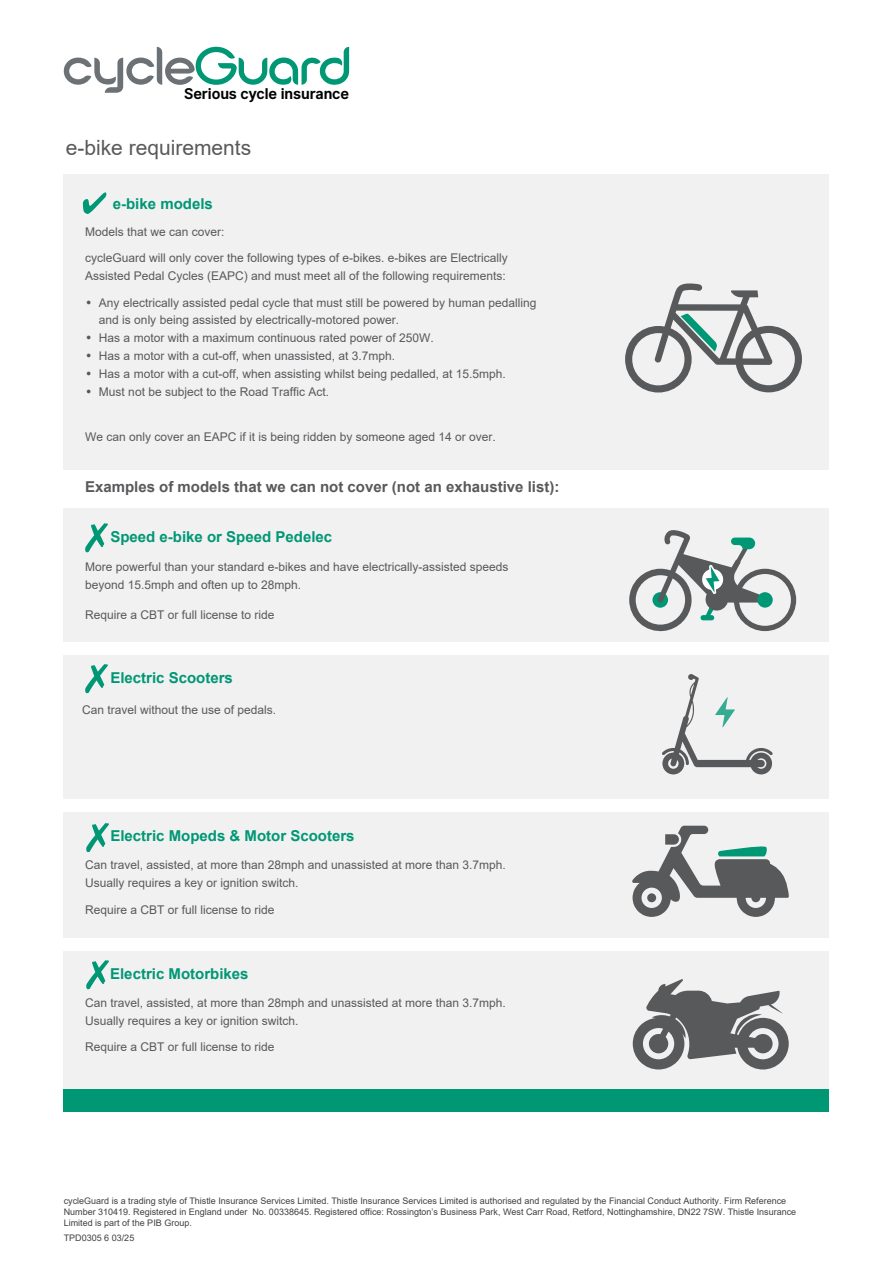
<style>
.page{position:relative;width:893px;height:1263px;background:#fff}
.page>*{position:absolute;margin:0;border:0;box-sizing:border-box;transform-origin:0 0}
.t1{font:21px "Arial";color:#58595b}
.t2{font:700 15px "Arial";color:#009775}
.t3{font:700 15px "Arial";color:#58595b}
.t4{font:700 14.85px "Inter UI";letter-spacing:-.01em;color:#000}
.t5{font:12px/18px "Arial";color:#58595b}
.t6{font:9px/10.8px "Arial";color:#414042}
.s1{font-family:"ITC Avant Garde Std"}
.s2{font-style:inherit}
</style>
<div class="page">
<div style="left:64px;top:174px;width:765px;height:932px;background:#f1f1f2"></div>
<svg style="left:64px;top:47px;width:285px;height:46px"></svg>
<div style="left:55px;top:471px;width:797px;height:37px;background:#fff"></div>
<div style="left:52px;top:642px;width:797px;height:12px;background:#fff"></div>
<div style="left:47px;top:938px;width:796px;height:12px;background:#fff"></div>
<div style="left:64px;top:1089px;width:765px;height:23px;background:#009775"></div>
<svg style="left:625px;top:283px;width:177px;height:109px"></svg>
<svg style="left:629px;top:530px;width:167px;height:102px"></svg>
<div style="left:757px;top:592px;width:16px;height:16px;background:#009775;border-radius:50%"></div>
<svg style="left:633px;top:979px;width:156px;height:90px"></svg>
<svg style="left:662px;top:674px;width:111px;height:100px"></svg>
<div style="left:51px;top:799px;width:797px;height:12px;background:#fff"></div>
<svg style="left:632px;top:826px;width:157px;height:91px"></svg>
<svg style="left:85px;top:523px;width:23px;height:29px"></svg>
<svg style="left:83px;top:192px;width:23px;height:22px"></svg>
<svg style="left:85px;top:664px;width:23px;height:29px"></svg>
<svg style="left:86px;top:823px;width:23px;height:29px"></svg>
<svg style="left:86px;top:960px;width:23px;height:29px"></svg>
<p class="t4" style="left:184px;top:83px;width:166px">Serious cycle insurance</p>
<h1 class="t1" style="left:66px;top:134px;width:187px">e-bike requirements</h1>
<p class="t2" style="left:113px;top:193px;width:102px">e-bike models</p>
<p class="t5" style="left:85px;top:222px;width:141px">Models that we can cover:</p>
<p class="t5" style="left:85px;top:249px;width:424px">cycleGuard will only cover the following types of e-bikes. e-bikes are Electrically<br>Assisted Pedal Cycles (EAPC) and must meet all of the following requirements:</p>
<p class="t5" style="left:99px;top:294px;width:439px;line-height:17px;text-indent:-14px"><span class="s1">•</span> Any electrically assisted pedal cycle that must still be powered by human pedalling and is only being assisted by electrically-motored power.</p>
<p class="t5" style="left:85px;top:328px;width:350px"><span class="s1">•</span> Has a motor with a maximum continuous rated power of 250W.</p>
<p class="t5" style="left:85px;top:346px;width:312px"><span class="s1">•</span> Has a motor with a cut-off, when unassisted, at 3.7mph.</p>
<p class="t5" style="left:85px;top:364px;width:422px"><span class="s1">•</span> Has a motor with a cut-off, when assisting whilst being pedalled, at 15.5mph.</p>
<p class="t5" style="left:85px;top:382px;width:246px"><span class="s1">•</span> Must not be subject to the Road Traffic Act.</p>
<p class="t5" style="left:85px;top:428px;width:412px">We can only cover an EAPC if it is being ridden by someone aged 14 or over.</p>
<p class="t3" style="left:85px;top:476px;width:476px">Examples of models that we can not cover (not an exhaustive list):</p>
<p class="t2" style="left:110px;top:526px;width:223px">Speed e-bike or Speed Pedelec</p>
<p class="t5" style="left:85px;top:558px;width:425px">More powerful than your standard e-bikes and have electrically-assisted speeds beyond 15.5mph and often up to 28mph.</p>
<p class="t5" style="left:85px;top:605px;width:191px">Require a CBT or full license to ride</p>
<p class="t2" style="left:110px;top:667px;width:124px">Electric Scooters</p>
<p class="t5" style="left:82px;top:700px;width:196px">Can travel without the use of pedals.</p>
<p class="t2" style="left:110px;top:825px;width:246px">Electric Mopeds &amp; Motor Scooters</p>
<p class="t5" style="left:85px;top:856px;width:422px">Can travel, assisted, at more than 28mph and unassisted at more than 3.7mph.<br>Usually requires a key or ignition switch.</p>
<p class="t5" style="left:85px;top:901px;width:191px">Require a CBT or full license to ride</p>
<p class="t2" style="left:110px;top:963px;width:140px">Electric Motorbikes</p>
<p class="t5" style="left:85px;top:994px;width:422px">Can travel, assisted, at more than 28mph and unassisted at more than 3.7mph.<br>Usually requires a key or ignition switch.</p>
<p class="t5" style="left:85px;top:1038px;width:191px">Require a CBT or full license to ride</p>
<p class="t6" style="left:64px;top:1195px;width:734px">cycleGuard is a trading style of Thistle Insurance Services Limited. Thistle Insurance Services Limited is authorised and regulated by the Financial Conduct Authority. F<span class="s2">irm</span> R<span class="s2">eference<br></span>N<span class="s2">umber</span> 310419. Registered in England under No. 00338645. Registered office: Rossington’s Business Park, West Carr Road, Retford, Nottinghamshire, DN22 7SW. Thistle Insurance<br>Limited is part of the PIB Group.</p>
<p class="t6" style="left:64px;top:1232px;width:72px">TPD0305 <span class="s2">6 03/25</span></p>
</div>
